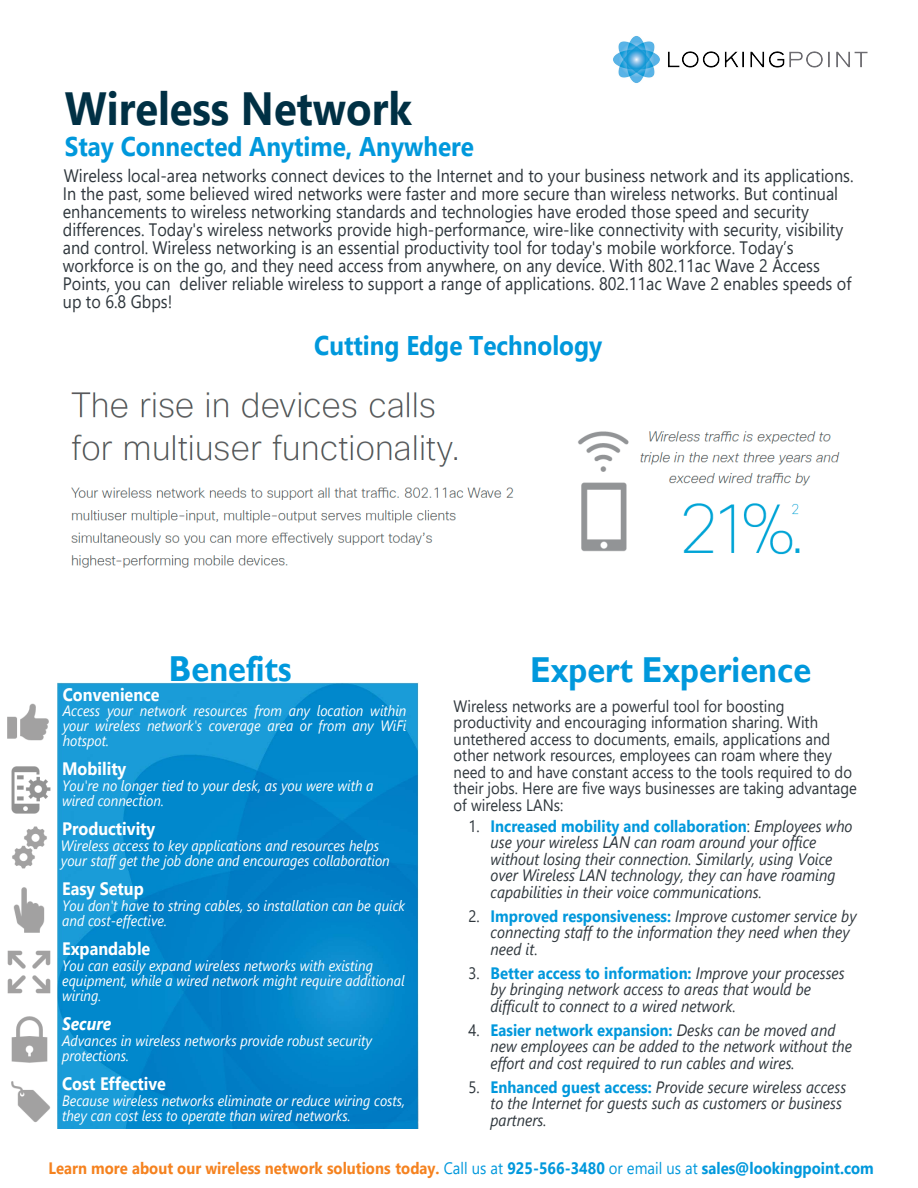
<style>
.page{position:relative;width:918px;height:1188px;background:#fff}
.page>*{position:absolute;margin:0;border:0;box-sizing:border-box;transform-origin:0 0}
.t1{font:700 46.5px "Segoe UI";color:#003044;scale:.9 1}
.t2{font:700 36px "Gill Sans";color:#0098dc;scale:.9 1}
.t3{font:700 36px "Gill Sans";color:#0098dc;scale:.9 1}
.t4{font:700 27px "Segoe UI";color:#0098dc;scale:.9 1}
.t5{font:700 27px "Segoe UI";color:#0098dc;scale:.9 1}
.t6{font:18px/18px "Segoe UI";color:#2e363c;scale:.9 1}
.t7{font:700 18px "Segoe UI";color:#fff;scale:.9 1}
.t8{font:italic 700 18px "Segoe UI";color:#fff;scale:.9 1}
.t9{font:italic 16.5px/16.5px "Segoe UI";color:#2e363c;scale:.9 1}
.t10{font:16.5px/16.5px "Segoe UI";color:#2e363c;scale:.9 1}
.t11{font:700 16.5px "Segoe UI";color:#f5821f;scale:.9 1}
.t12{font:italic 15px/15px "Segoe UI";color:#fff;scale:.9 1}
.s1{font-style:normal}
.s2{font-weight:700;font-style:normal;color:#0098dc}
.s3{font-weight:400;color:#0098dc}
.s4{color:#0098dc}
</style>
<div class="page">
<img style="left:58px;top:683px;width:360px;height:446px">
<img style="left:613px;top:36px;width:255px;height:47px">
<img style="left:7px;top:703px;width:42px;height:38px">
<img style="left:11px;top:766px;width:40px;height:48px">
<img style="left:12px;top:826px;width:35px;height:43px">
<img style="left:13px;top:887px;width:32px;height:46px">
<img style="left:7px;top:950px;width:44px;height:44px">
<img style="left:11px;top:1016px;width:37px;height:47px">
<img style="left:11px;top:1081px;width:40px;height:41px">
<img style="left:71px;top:392px;width:769px;height:176px">
<h1 class="t1" style="left:65px;top:71px;width:387px">Wireless Network</h1>
<h3 class="t4" style="left:65px;top:124px;width:456px">Stay Connected Anytime, Anywhere</h3>
<p class="t6" style="left:63px;top:166px;width:880px">Wireless local-area networks connect devices to the Internet and to your business network and its applications.<br>In the past, some believed wired networks were faster and more secure than wireless networks. But continual enhancements to wireless networking standards and technologies have eroded those speed and security differences. Today's wireless networks provide high-performance, wire-like connectivity with security, visibility and control. Wireless networking is an essential productivity tool for today's mobile workforce. Today’s workforce is on the go, and they need access from anywhere, on any device. With 802.11ac Wave 2 Access Points, you can deliver reliable wireless to support a range of applications. 802.11ac Wave 2 enables speeds of up to 6.8 Gbps!</p>
<h3 class="t5" style="left:314px;top:324px;width:322px">Cutting Edge Technology</h3>
<h2 class="t3" style="left:169px;top:648px;width:138px">Benefits</h2>
<p class="t7" style="left:63px;top:680px;width:109px">Convenience</p>
<p class="t12" style="left:63px;top:702px;width:383px;text-align:justify">Access your network resources from any location within your wireless network's coverage area or from any WiFi hotspot.</p>
<p class="t7" style="left:62px;top:755px;width:73px">Mobility</p>
<p class="t12" style="left:62px;top:777px;width:348px">You're no longer tied to your desk, as you were with a wired connection.</p>
<p class="t7" style="left:62px;top:815px;width:105px">Productivity</p>
<p class="t12" style="left:61px;top:837px;width:367px">Wireless access to key applications and resources helps your staff get the job done and encourages collaboration</p>
<p class="t7" style="left:62px;top:875px;width:92px">Easy Setup</p>
<p class="t12" style="left:62px;top:897px;width:383px">You don't have to string cables, so installation can be quick and cost-effective.</p>
<p class="t7" style="left:62px;top:935px;width:100px">Expandable</p>
<p class="t12" style="left:62px;top:957px;width:382px">You can easily expand wireless networks with existing equipment, while a wired network might require additional wiring.</p>
<p class="t8" style="left:62px;top:1009px;width:56px">Secure</p>
<p class="t12" style="left:62px;top:1032px;width:346px">Advances in wireless networks provide robust security protections.</p>
<p class="t7" style="left:62px;top:1070px;width:117px">Cost Effective</p>
<p class="t12" style="left:62px;top:1092px;width:383px">Because wireless networks eliminate or reduce wiring costs, they can cost less to operate than wired networks.</p>
<h2 class="t2" style="left:530px;top:648px;width:314px">Expert Experience</h2>
<p class="t10" style="left:454px;top:697px;width:450px">Wireless networks are a powerful tool for boosting productivity and encouraging information sharing. With untethered access to documents, emails, applications and other network resources, employees can roam where they need to and have constant access to the tools required to do their jobs. Here are five ways businesses are taking advantage of wireless LANs:</p>
<p class="t9" style="left:491px;top:816px;width:404px;text-indent:-22px"><span class="s1">1.</span> <span class="s2">Increased mobility and collaboration</span><span class="s1">:</span> Employees who use your wireless LAN can roam around your office without losing their connection. Similarly, using Voice over Wireless LAN technology, they can have roaming capabilities in their voice communications.</p>
<p class="t9" style="left:491px;top:906px;width:408px;text-indent:-22px"><span class="s1">2.</span> <span class="s2">Improved responsiveness:</span> Improve customer service by connecting staff to the information they need when they need it<span class="s1">.</span></p>
<p class="t9" style="left:491px;top:963px;width:395px;text-indent:-22px"><span class="s1">3.</span> <span class="s2">Better access to information:</span> Improve your processes by bringing network access to areas that would be difficult to connect to a wired network.</p>
<p class="t9" style="left:491px;top:1020px;width:403px;text-indent:-22px"><span class="s1">4.</span> <span class="s2">Easier network expansion:</span> Desks can be moved and new employees can be added to the network without the effort and cost required to run cables and wires.</p>
<p class="t9" style="left:491px;top:1077px;width:397px;text-indent:-22px"><span class="s1">5.</span> <span class="s2">Enhanced guest access:</span> Provide secure wireless access to the Internet for guests such as customers or business partners.</p>
<p class="t11" style="left:49px;top:1155px;width:919px">Learn more about our wireless network solutions today. <span class="s3">Call us at</span> <span class="s4">925-566-3480</span> <span class="s3">or email us at</span> <span class="s4">sales@lookingpoint.com</span></p>
</div>
